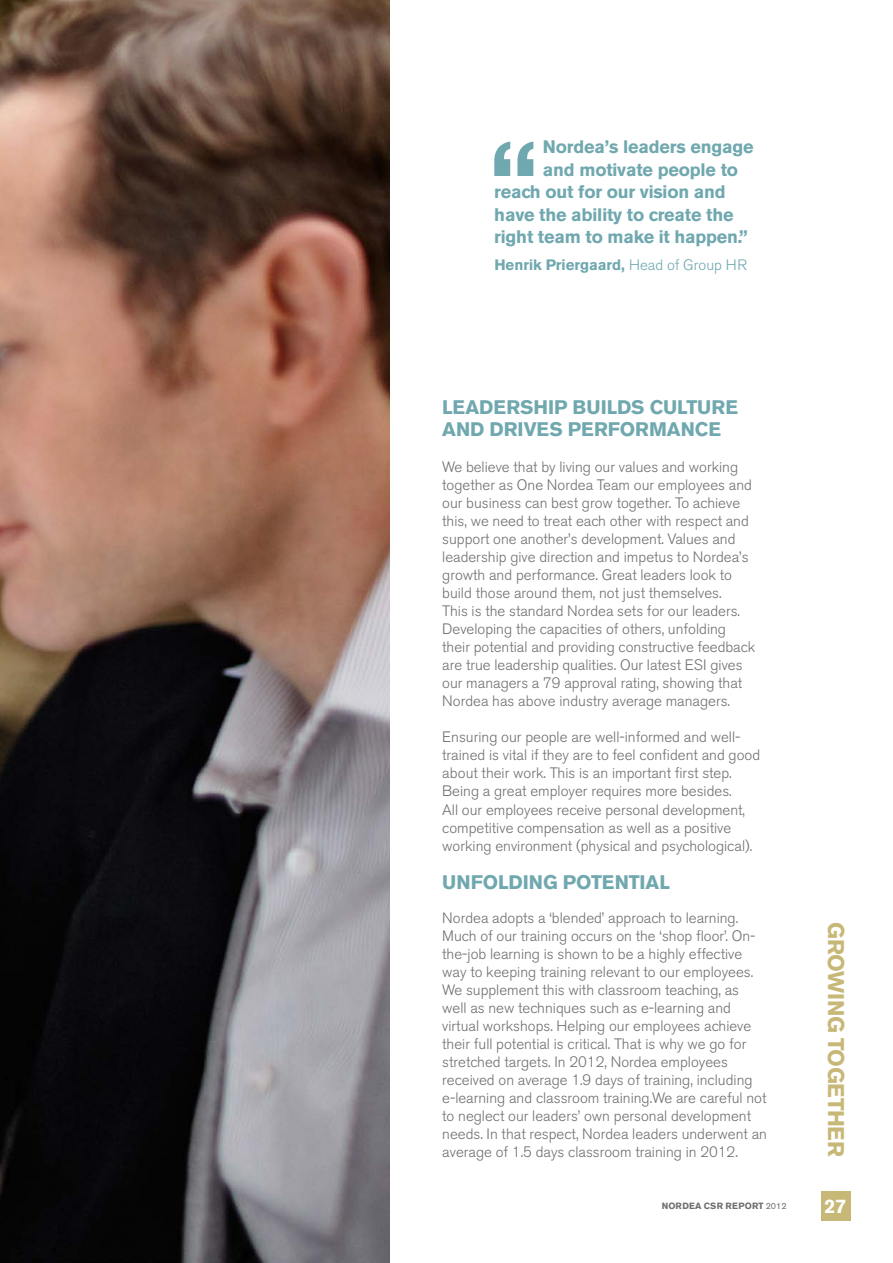
<style>
.page{position:relative;width:893px;height:1263px;background:#fff}
.page>*{position:absolute;margin:0;border:0;box-sizing:border-box;transform-origin:0 0}
.t1{font:700 100.5px "Akzidenz Grotesk Nordea";color:#70a8af}
.t2{font:700 22.5px "Akzidenz Grotesk Nordea";letter-spacing:-.01em;color:#c7b877}
.t3{font:700 19.5px/22.5px "Akzidenz Grotesk Nordea";color:#70a8af}
.t4{font:700 19.5px "Akzidenz Grotesk Nordea";color:#fff}
.t5{font:700 18px "Akzidenz Grotesk Nordea";letter-spacing:-.01em;color:#70a8af}
.t6{font:300 15px/18px "Akzidenz Grotesk Nordea";color:#706f6f}
.t7{font:700 15px "Akzidenz Grotesk Nordea";color:#70a8af}
.t8{font:700 9px "Akzidenz Grotesk Nordea";letter-spacing:.02em;color:#706f6f}
.s1{font-weight:300}
.s2{font-weight:400}
</style>
<div class="page">
<img style="left:0;top:0;width:390px;height:1263px">
<div style="left:821px;top:1191px;width:29px;height:29px;background:#c7b877"></div>
<h1 class="t1" style="left:490px;top:120px;width:50px">“</h1>
<p class="t5" style="left:543px;top:137px;width:212px">Nordea’s leaders engage</p>
<p class="t5" style="left:543px;top:159px;width:197px">and motivate people to</p>
<p class="t5" style="left:494px;top:182px;width:233px">reach out for our vision and</p>
<p class="t5" style="left:494px;top:204px;width:241px">have the ability to create the</p>
<p class="t5" style="left:494px;top:227px;width:255px">right team to make it happen.”</p>
<p class="t7" style="left:494px;top:256px;width:254px">Henrik Priergaard, <span class="s1">Head of Group HR</span></p>
<h3 class="t3" style="left:442px;top:396px;width:283px;text-indent:91px">hip builds culture and drives per</h3>
<h3 class="t3" style="left:442px;top:396px;width:65px">Leaders</h3>
<h3 class="t3" style="left:608px;top:418px;width:87px">formance</h3>
<p class="t6" style="left:442px;top:459px;width:314px">We believe that by living our values and working together as One Nordea Team our employees and our business can best grow together. To achieve this, we need to treat each other with respect and support one another’s development. Values and leadership give direction and impetus to Nordea’s growth and performance. Great leaders look to build those around them, not just themselves.<br>This is the standard Nordea sets for our leaders.<br>Developing the capacities of others, unfolding their potential and providing constructive feedback are true leadership qualities. Our latest ESI gives our managers a 79 approval rating, showing that Nordea has above industry average managers.</p>
<p class="t6" style="left:442px;top:729px;width:319px">Ensuring our people are well-informed and well&shy;trained is vital if they are to feel confident and good about their work. This is an important first step.<br>Being a great employer requires more besides.<br>All our employees receive personal development, competitive compensation as well as a positive working environment (physical and psychological).</p>
<h3 class="t3" style="left:442px;top:871px;width:133px">Un folding potenti</h3>
<h3 class="t3" style="left:646px;top:871px;width:26px">al</h3>
<p class="t6" style="left:442px;top:909px;width:326px">Nordea adopts a ‘blended’ approach to learning.<br>Much of our training occurs on the ‘shop floor’. On&shy;the-job learning is shown to be a highly effective way to keeping training relevant to our employees.<br>We supplement this with classroom teaching, as well as new techniques such as e-learning and virtual workshops. Helping our employees achieve their full potential is critical. That is why we go for stretched targets. In 2012, Nordea employees received on average 1.9 days of training, including e-learning and classroom training.We are careful not to neglect our leaders’ own personal development needs. In that respect, Nordea leaders underwent an average of 1.5 days classroom training in 2012.</p>
<h2 class="t2" style="left:849px;top:922px;width:234px;rotate:90deg">Growing Together</h2>
<p class="t8" style="left:662px;top:1200px;width:126px">NORDEA CSR REPORT <span class="s2">2012</span></p>
<h3 class="t4" style="left:825px;top:1195px;width:23px">27</h3>
</div>
